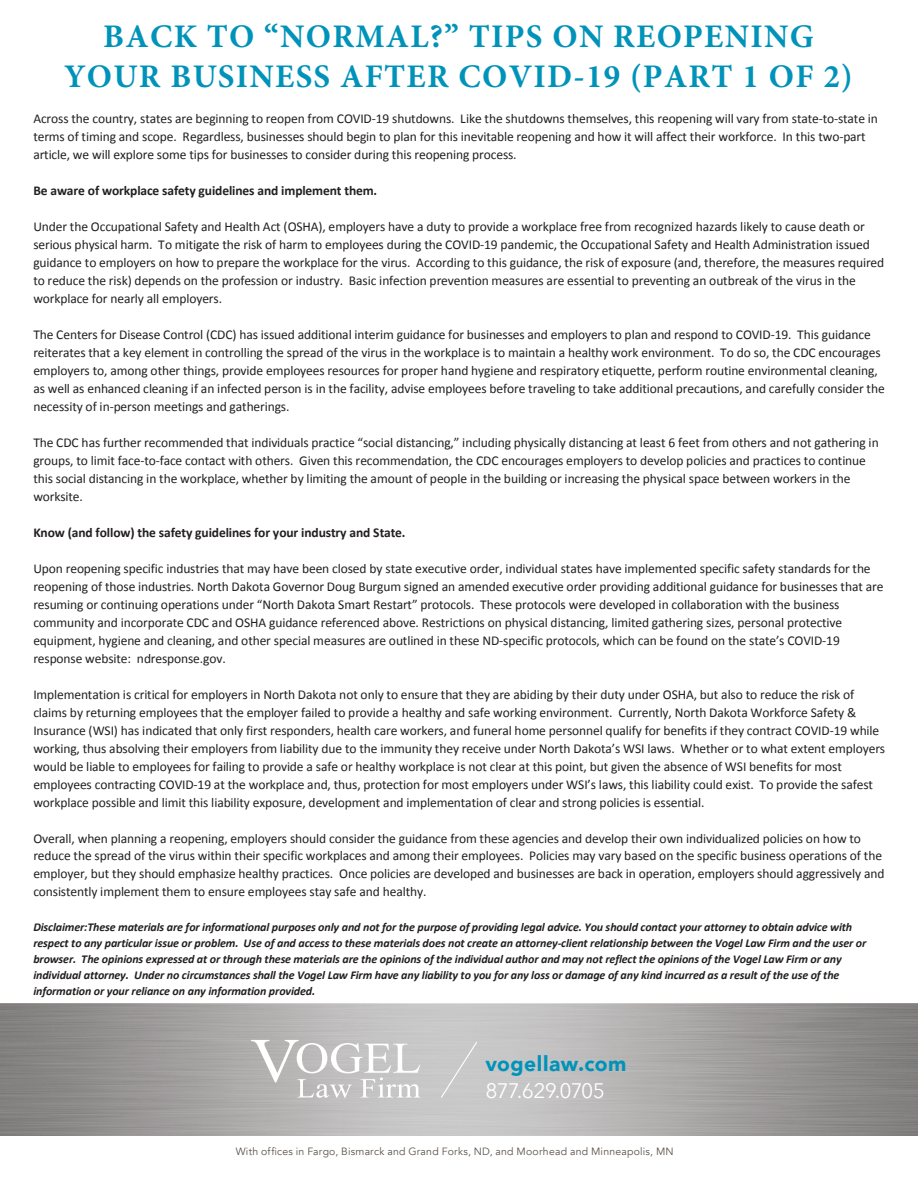
<style>
.page{position:relative;width:918px;height:1188px;background:#fff}
.page>*{position:absolute;margin:0;border:0;box-sizing:border-box;transform-origin:0 0}
.t1{font:700 33px/39.6px "Minion Pro";letter-spacing:.04em;color:#0093ba;text-align:center}
.t2{font:900 21px "Avenir";letter-spacing:.025em;color:#0093ba}
.t3{font:21px "Avenir Next";letter-spacing:-.045em;color:#fff}
.t4{font:13.5px/18px "Calibri";letter-spacing:-.01em;color:#231f20}
.t5{font:700 13.5px "Calibri";letter-spacing:-.01em;color:#231f20}
.t6{font:italic 700 12px/15.9px "Calibri";letter-spacing:-.01em;color:#231f20}
.t7{font:10.5px "Avenir";letter-spacing:.02em;color:#5d544a}
</style>
<div class="page">
<svg style="left:251px;top:1040px;width:169px;height:58px"></svg>
<div style="left:440px;top:1041px;width:38px;height:58px;background:#c9c9c9"></div>
<h1 class="t1" style="left:64px;top:16px;width:790px">BACK TO “NORMAL?” TIPS ON REOPENING<br>YOUR BUSINESS AFTER COVID-19 (PART 1 OF 2)</h1>
<p class="t4" style="left:33px;top:109px;width:846px">Across the country, states are beginning to reopen from COVID-19 shutdowns. Like the shutdowns themselves, this reopening will vary from state-to-state in terms of timing and scope. Regardless, businesses should begin to plan for this inevitable reopening and how it will affect their workforce. In this two-part article, we will explore some tips for businesses to consider during this reopening process.</p>
<p class="t5" style="left:33px;top:182px;width:345px">Be aware of workplace safety guidelines and implement them.</p>
<p class="t4" style="left:33px;top:217px;width:852px">Under the Occupational Safety and Health Act (OSHA), employers have a duty to provide a workplace free from recognized hazards likely to cause death or serious physical harm. To mitigate the risk of harm to employees during the COVID-19 pandemic, the Occupational Safety and Health Administration issued guidance to employers on how to prepare the workplace for the virus. According to this guidance, the risk of exposure (and, therefore, the measures required to reduce the risk) depends on the profession or industry. Basic infection prevention measures are essential to preventing an outbreak of the virus in the workplace for nearly all employers.</p>
<p class="t4" style="left:33px;top:325px;width:853px">The Centers for Disease Control (CDC) has issued additional interim guidance for businesses and employers to plan and respond to COVID-19. This guidance reiterates that a key element in controlling the spread of the virus in the workplace is to maintain a healthy work environment. To do so, the CDC encourages employers to, among other things, provide employees resources for proper hand hygiene and respiratory etiquette, perform routine environmental cleaning, as well as enhanced cleaning if an infected person is in the facility, advise employees before traveling to take additional precautions, and carefully consider the necessity of in-person meetings and gatherings.</p>
<p class="t4" style="left:33px;top:433px;width:847px">The CDC has further recommended that individuals practice “social distancing,” including physically distancing at least 6 feet from others and not gathering in groups, to limit face-to-face contact with others. Given this recommendation, the CDC encourages employers to develop policies and practices to continue this social distancing in the workplace, whether by limiting the amount of people in the building or increasing the physical space between workers in the worksite.</p>
<p class="t5" style="left:33px;top:523px;width:374px">Know (and follow) the safety guidelines for your industry and State.</p>
<p class="t4" style="left:33px;top:559px;width:852px">Upon reopening specific industries that may have been closed by state executive order, individual states have implemented specific safety standards for the reopening of those industries. North Dakota Governor Doug Burgum signed an amended executive order providing additional guidance for businesses that are resuming or continuing operations under “North Dakota Smart Restart” protocols. These protocols were developed in collaboration with the business community and incorporate CDC and OSHA guidance referenced above. Restrictions on physical distancing, limited gathering sizes, personal protective equipment, hygiene and cleaning, and other special measures are outlined in these ND-specific protocols, which can be found on the state’s COVID-19 response website: ndresponse.gov.</p>
<p class="t4" style="left:33px;top:685px;width:853px">Implementation is critical for employers in North Dakota not only to ensure that they are abiding by their duty under OSHA, but also to reduce the risk of claims by returning employees that the employer failed to provide a healthy and safe working environment. Currently, North Dakota Workforce Safety &amp; Insurance (WSI) has indicated that only first responders, health care workers, and funeral home personnel qualify for benefits if they contract COVID-19 while working, thus absolving their employers from liability due to the immunity they receive under North Dakota’s WSI laws. Whether or to what extent employers would be liable to employees for failing to provide a safe or healthy workplace is not clear at this point, but given the absence of WSI benefits for most employees contracting COVID-19 at the workplace and, thus, protection for most employers under WSI’s laws, this liability could exist. To provide the safest workplace possible and limit this liability exposure, development and implementation of clear and strong policies is essential.</p>
<p class="t4" style="left:33px;top:829px;width:853px">Overall, when planning a reopening, employers should consider the guidance from these agencies and develop their own individualized policies on how to reduce the spread of the virus within their specific workplaces and among their employees. Policies may vary based on the specific business operations of the employer, but they should emphasize healthy practices. Once policies are developed and businesses are back in operation, employers should aggressively and consistently implement them to ensure employees stay safe and healthy.</p>
<p class="t6" style="left:33px;top:919px;width:835px">Disclaimer:These materials are for informational purposes only and not for the purpose of providing legal advice. You should contact your attorney to obtain advice with respect to any particular issue or problem. Use of and access to these materials does not create an attorney-client relationship between the Vogel Law Firm and the user or browser. The opinions expressed at or through these materials are the opinions of the individual author and may not reflect the opinions of the Vogel Law Firm or any individual attorney. Under no circumstances shall the Vogel Law Firm have any liability to you for any loss or damage of any kind incurred as a result of the use of the information or your reliance on any information provided.</p>
<h2 class="t2" style="left:485px;top:1046px;width:143px">vogellaw.com</h2>
<h2 class="t3" style="left:485px;top:1073px;width:121px">877.629.0705</h2>
<p class="t7" style="left:236px;top:1145px;width:439px">With offices in Fargo, Bismarck and Grand Forks, ND, and Moorhead and Minneapolis, MN</p>
</div>
